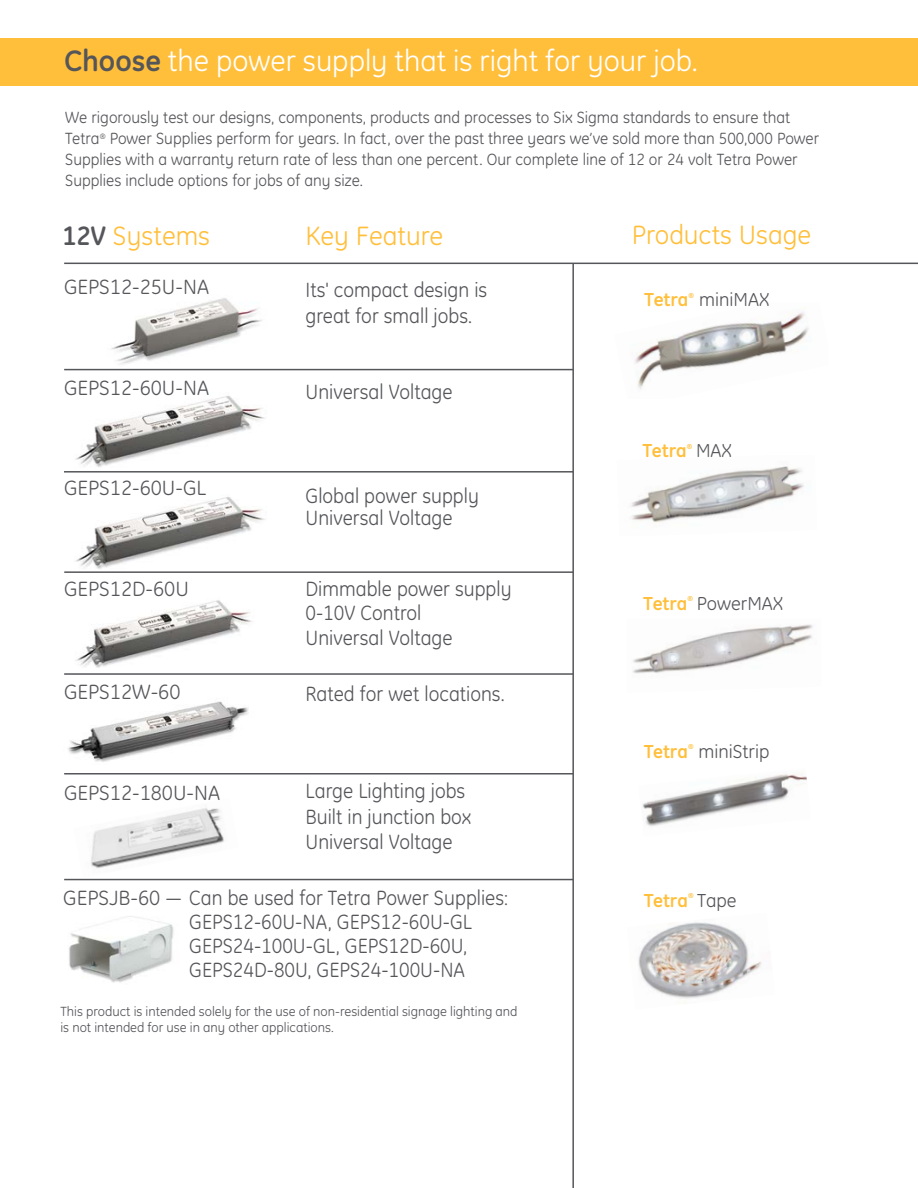
<style>
.page{position:relative;width:918px;height:1188px;background:#fff}
.page>*{position:absolute;margin:0;border:0;box-sizing:border-box;transform-origin:0 0}
.t1{font:30px "GE Inspira";color:#fff}
.t2{font:27px "GE Inspira";color:#ffbf3b}
.t3{font:21px/25.5px "GE Inspira";color:#55565a;scale:.95 1}
.t4{font:21px/24px "GE Inspira";color:#55565a}
.t5{font:19.2px "GE Inspira";color:#55565a}
.t6{font:700 19.2px "GE Inspira";color:#ffbf3b}
.t7{font:16.5px/21px "GE Inspira";color:#55565a}
.t8{font:13.5px/16.2px "GE Inspira";color:#55565a}
.t9{font:700 7.2px "GE Inspira";color:#ffbf3b}
.s1{font-weight:700;color:#55565a}
</style>
<div class="page">
<img style="left:91px;top:808px;width:133px;height:61px">
<div style="left:0;top:38px;width:918px;height:47px;background:#ffbf3b"></div>
<img style="left:111px;top:298px;width:151px;height:67px">
<img style="left:68px;top:701px;width:181px;height:61px">
<img style="left:75px;top:396px;width:190px;height:71px">
<img style="left:75px;top:497px;width:190px;height:72px">
<img style="left:75px;top:600px;width:177px;height:68px">
<hr style="left:64px;top:369px;width:509px;height:1px;background:#55565a">
<hr style="left:64px;top:263px;width:854px;height:1px;background:#55565a">
<hr style="left:64px;top:471px;width:509px;height:2px;background:#55565a">
<hr style="left:64px;top:571px;width:509px;height:2px;background:#55565a">
<hr style="left:64px;top:673px;width:509px;height:2px;background:#55565a">
<hr style="left:64px;top:773px;width:509px;height:2px;background:#55565a">
<hr style="left:64px;top:879px;width:509px;height:1px;background:#55565a">
<img style="left:634px;top:308px;width:175px;height:81px">
<img style="left:631px;top:466px;width:173px;height:57px">
<img style="left:633px;top:624px;width:180px;height:50px">
<img style="left:642px;top:774px;width:165px;height:53px">
<img style="left:69px;top:916px;width:105px;height:67px">
<hr style="left:572px;top:263px;width:2px;height:925px;background:#55565a">
<img style="left:638px;top:922px;width:124px;height:77px">
<h1 class="t1" style="left:64px;top:43px;width:635px"><span class="s1">Choose</span> the power supply that is right for your job.</h1>
<p class="t7" style="left:65px;top:107px;width:756px">We rigorously test our designs, components, products and processes to Six Sigma standards to ensure that Tetra<sup>®</sup> Power Supplies perform for years. In fact, over the past three years we’ve sold more than 500,000 Power Supplies with a warranty return rate of less than one percent. Our complete line of 12 or 24 volt Tetra Power Supplies include options for jobs of any size.</p>
<h2 class="t2" style="left:62px;top:220px;width:149px"><span class="s1">12V</span> Systems</h2>
<h2 class="t2" style="left:306px;top:220px;width:139px">Key Feature</h2>
<h2 class="t2" style="left:632px;top:219px;width:181px">Products Usage</h2>
<p class="t4" style="left:64px;top:275px;width:147px">GEPS12-25U-NA</p>
<p class="t4" style="left:64px;top:376px;width:147px">GEPS12-60U-NA</p>
<p class="t4" style="left:64px;top:476px;width:144px">GEPS12-60U-GL</p>
<p class="t4" style="left:64px;top:577px;width:126px">GEPS12D-60U</p>
<p class="t4" style="left:64px;top:680px;width:118px">GEPS12W-60</p>
<p class="t4" style="left:64px;top:781px;width:158px">GEPS12-180U-NA</p>
<p class="t3" style="left:306px;top:277px;width:193px">Its' compact design is great for small jobs.</p>
<p class="t3" style="left:306px;top:379px;width:156px">Universal Voltage</p>
<p class="t3" style="left:306px;top:484px;width:184px;line-height:22.5px">Global power supply<br>Universal Voltage</p>
<p class="t3" style="left:306px;top:576px;width:218px;line-height:24.8px">Dimmable power supply<br>0-10V Control<br>Universal Voltage</p>
<p class="t3" style="left:306px;top:681px;width:211px">Rated for wet locations.</p>
<p class="t3" style="left:306px;top:778px;width:176px">Large Lighting jobs<br>Built in junction box<br>Universal Voltage</p>
<p class="t4" style="left:189px;top:886px;width:320px;text-indent:-126px">GEPSJB-60 — Can be used for Tetra Power Supplies:<br>GEPS12-60U-NA, GEPS12-60U-GL GEPS24-100U-GL, GEPS12D-60U, GEPS24D-80U, GEPS24-100U-NA</p>
<p class="t8" style="left:60px;top:1003px;width:459px">This product is intended solely for the use of non-residential signage lighting and is not intended for use in any other applications.</p>
<p class="t6" style="left:644px;top:287px;width:46px">Tetra</p>
<p class="t9" style="left:689px;top:291px;width:7px">®</p>
<p class="t5" style="left:699px;top:289px;width:72px">miniMAX</p>
<p class="t6" style="left:642px;top:438px;width:46px">Tetra</p>
<p class="t9" style="left:687px;top:442px;width:7px">®</p>
<p class="t5" style="left:696px;top:440px;width:37px">MAX</p>
<p class="t6" style="left:643px;top:591px;width:46px">Tetra</p>
<p class="t9" style="left:688px;top:594px;width:7px">®</p>
<p class="t5" style="left:697px;top:592px;width:88px">PowerMAX</p>
<p class="t6" style="left:644px;top:739px;width:46px">Tetra</p>
<p class="t9" style="left:688px;top:742px;width:7px">®</p>
<p class="t5" style="left:699px;top:740px;width:72px">miniStrip</p>
<p class="t6" style="left:644px;top:888px;width:46px">Tetra</p>
<p class="t9" style="left:688px;top:891px;width:7px">®</p>
<p class="t5" style="left:697px;top:889px;width:41px">Tape</p>
</div>
